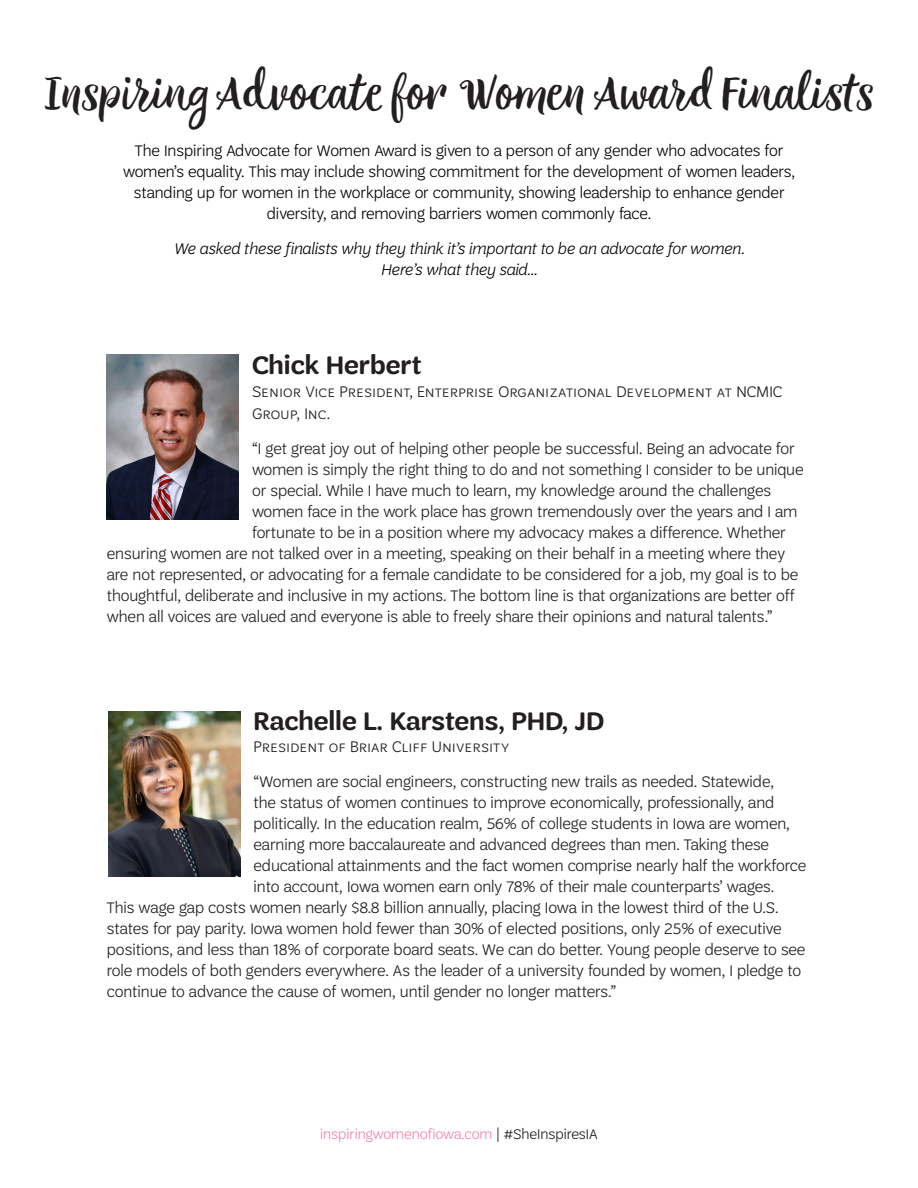
<style>
.page{position:relative;width:918px;height:1188px;background:#fff}
.page>*{position:absolute;margin:0;border:0;box-sizing:border-box;transform-origin:0 0}
.t1{font:48px "Thin Mint Script";color:#231f20}
.Finalist_Name{font:600 27px "Trefoil Sans";color:#231f20}
.Finalist_Bio{font:300 16.5px "Trefoil Sans";letter-spacing:.02em;color:#231f20}
.t2{font:300 16.5px/21px "Trefoil Sans";letter-spacing:.02em;color:#040503;text-align:center}
.Finalist_Job{font:300 16.5px/22.5px "Trefoil Sans";color:#231f20}
.t3{font:italic 300 16.5px/21px "Trefoil Sans";color:#040503;text-align:center}
.t4{font:300 15px "Trefoil Sans";letter-spacing:.01em;color:#f386a5}
.s1{color:#231f20}
</style>
<div class="page">
<img style="left:107px;top:354px;width:132px;height:165px">
<img style="left:108px;top:711px;width:132px;height:166px">
<p class="t1" style="left:43px;top:64px;width:833px">Inspiring Advocate for Women Award Finalists</p>
<p class="t2" style="left:123px;top:140px;width:673px">The Inspiring Advocate for Women Award is given to a person of any gender who advocates for women’s equality. This may include showing commitment for the development of women leaders, standing up for women in the workplace or community, showing leadership to enhance gender diversity, and removing barriers women commonly face.</p>
<p class="t3" style="left:174px;top:238px;width:572px">We asked these finalists why they think it’s important to be an advocate for women.<br>Here’s what they said…</p>
<p class="Finalist_Name" style="left:252px;top:351px;width:171px">Chick Herbert</p>
<p class="Finalist_Job" style="left:252px;top:380px;width:532px">Senior Vice President, Enterprise Organizational Development at NCMIC<br>Group, Inc.</p>
<p class="Finalist_Bio" style="left:252px;top:440px;width:544px">“I get great joy out of helping other people be successful. Being an advocate for</p>
<p class="Finalist_Bio" style="left:252px;top:461px;width:553px">women is simply the right thing to do and not something I consider to be unique</p>
<p class="Finalist_Bio" style="left:252px;top:482px;width:521px">or special. While I have much to learn, my knowledge around the challenges</p>
<p class="Finalist_Bio" style="left:252px;top:503px;width:547px">women face in the work place has grown tremendously over the years and I am</p>
<p class="Finalist_Bio" style="left:252px;top:524px;width:535px">fortunate to be in a position where my advocacy makes a difference. Whether</p>
<p class="Finalist_Bio" style="left:107px;top:545px;width:680px">ensuring women are not talked over in a meeting, speaking on their behalf in a meeting where they</p>
<p class="Finalist_Bio" style="left:107px;top:566px;width:693px">are not represented, or advocating for a female candidate to be considered for a job, my goal is to be</p>
<p class="Finalist_Bio" style="left:107px;top:587px;width:690px">thoughtful, deliberate and inclusive in my actions. The bottom line is that organizations are better off</p>
<p class="Finalist_Bio" style="left:107px;top:608px;width:667px">when all voices are valued and everyone is able to freely share their opinions and natural talents.”</p>
<p class="Finalist_Name" style="left:254px;top:706px;width:352px">Rachelle L. Karstens, PHD, JD</p>
<p class="Finalist_Job" style="left:254px;top:736px;width:258px">President of Briar Cliff University</p>
<p class="Finalist_Bio" style="left:254px;top:773px;width:522px">“Women are social engineers, constructing new trails as needed. Statewide,</p>
<p class="Finalist_Bio" style="left:254px;top:794px;width:522px">the status of women continues to improve economically, professionally, and</p>
<p class="Finalist_Bio" style="left:254px;top:815px;width:538px">politically. In the education realm, 56% of college students in Iowa are women,</p>
<p class="Finalist_Bio" style="left:254px;top:836px;width:517px">earning more baccalaureate and advanced degrees than men. Taking these</p>
<p class="Finalist_Bio" style="left:254px;top:857px;width:554px">educational attainments and the fact women comprise nearly half the workforce</p>
<p class="Finalist_Bio" style="left:254px;top:878px;width:522px">into account, Iowa women earn only 78% of their male counterparts’ wages.</p>
<p class="Finalist_Bio" style="left:107px;top:899px;width:673px">This wage gap costs women nearly $8.8 billion annually, placing Iowa in the lowest third of the U.S.</p>
<p class="Finalist_Bio" style="left:107px;top:920px;width:676px">states for pay parity. Iowa women hold fewer than 30% of elected positions, only 25% of executive</p>
<p class="Finalist_Bio" style="left:107px;top:941px;width:700px">positions, and less than 18% of corporate board seats. We can do better. Young people deserve to see</p>
<p class="Finalist_Bio" style="left:107px;top:962px;width:696px">role models of both genders everywhere. As the leader of a university founded by women, I pledge to</p>
<p class="Finalist_Bio" style="left:107px;top:983px;width:511px">continue to advance the cause of women, until gender no longer matters.”</p>
<p class="t4" style="left:320px;top:1126px;width:279px">inspiringwomenofiowa.com <span class="s1">| #SheInspiresIA</span></p>
</div>
